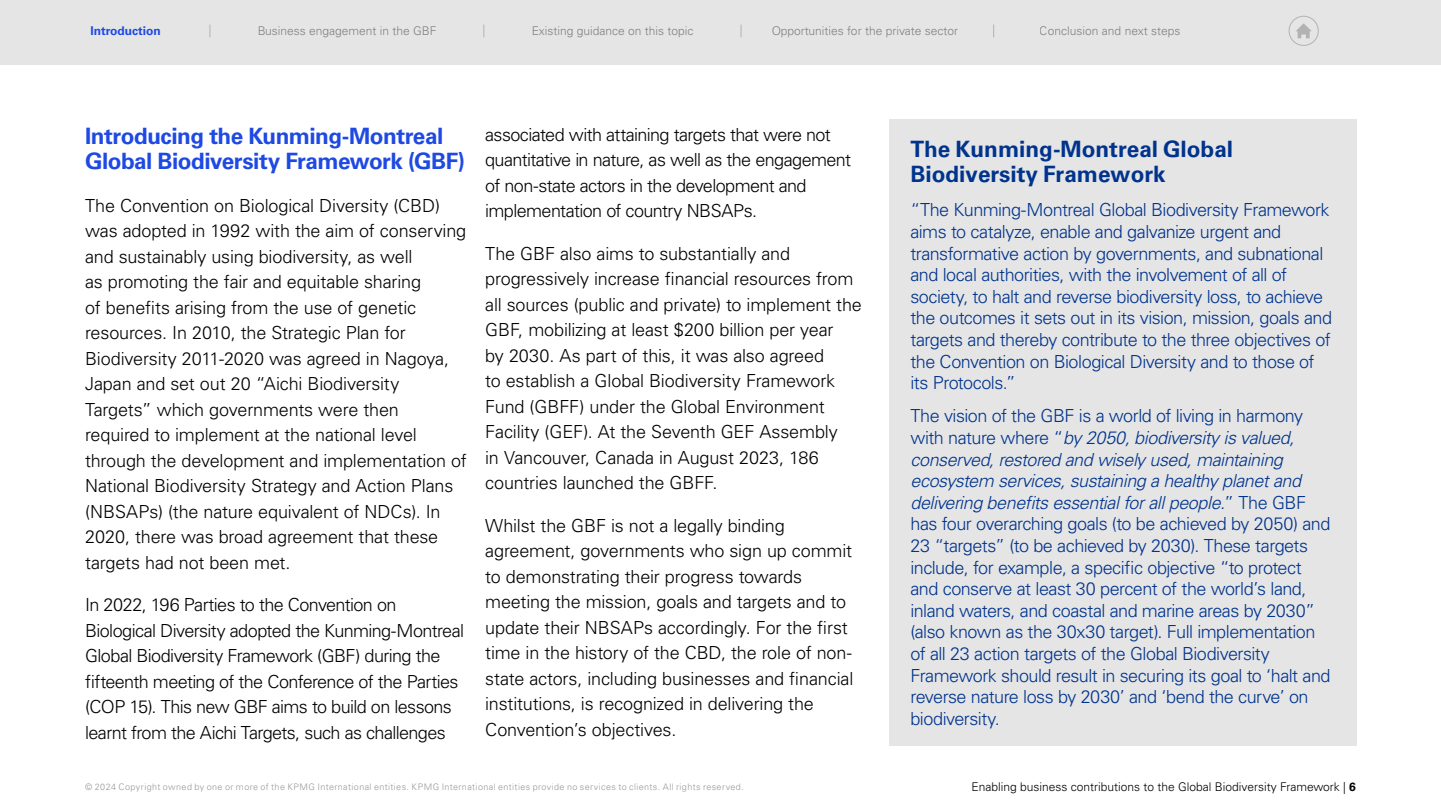
<style>
.page{position:relative;width:1441px;height:810px;background:#fff}
.page>*{position:absolute;margin:0;border:0;box-sizing:border-box;transform-origin:0 0}
.t1{font:700 22.5px/25.5px "Univers LT Std";letter-spacing:-.025em;color:#1e49e2}
.t2{font:700 22.5px/25.5px "Univers LT Std";color:#00338d}
.t3{font:300 18px/25.5px "Univers LT Std";letter-spacing:-.01em;color:#000}
.t4{font:300 18px/21.6px "Univers LT Std";letter-spacing:-.03em;color:#00338d}
.t5{font:300 18px/25.5px "Univers LT Std";letter-spacing:-.035em;color:#000}
.t6{font:300 12px "Univers LT Std";color:#666}
.t7{font:300 12px "Univers LT Std";color:#000}
.t8{font:700 12px "Univers LT Std";color:#1e49e2}
.t9{font:300 9px "Univers LT Std";letter-spacing:.045em;color:#989898}
.s1{font-style:italic}
.s2{font-weight:700}
</style>
<div class="page">
<div style="left:889px;top:119px;width:467px;height:627px;background:#e5e5e5"></div>
<div style="left:0;top:0;width:1440px;height:65px;background:#e5e5e5"></div>
<div style="left:1288px;top:16px;width:30px;height:30px;border:1px solid #b2b2b2;border-radius:50%"></div>
<svg style="left:1296px;top:23px;width:15px;height:15px"></svg>
<svg style="left:209px;top:25px;width:1px;height:12px"></svg>
<svg style="left:483px;top:25px;width:1px;height:12px"></svg>
<svg style="left:993px;top:25px;width:1px;height:12px"></svg>
<svg style="left:740px;top:25px;width:1px;height:12px"></svg>
<p class="t8" style="left:90px;top:24px;width:72px">Introduction</p>
<p class="t6" style="left:257px;top:24px;width:181px">Business engagement in the GBF</p>
<p class="t6" style="left:531px;top:24px;width:164px">Existing guidance on this topic</p>
<p class="t6" style="left:771px;top:24px;width:188px">Opportunities for the private sector</p>
<p class="t6" style="left:1039px;top:24px;width:142px">Conclusion and next steps</p>
<p class="t1" style="left:85px;top:123px;width:381px">Introducing the Kunming-Montreal<br>Global Biodiversity Framework (GBF)</p>
<p class="t3" style="left:85px;top:193px;width:383px">The Convention on Biological Diversity (CBD) was adopted in 1992 with the aim of conserving and sustainably using biodiversity, as well<br>as promoting the fair and equitable sharing<br>of benefits arising from the use of genetic resources. In 2010, the Strategic Plan for Biodiversity 2011-2020 was agreed in Nagoya, Japan and set out 20 “Aichi Biodiversity Targets” which governments were then required to implement at the national level through the development and implementation of National Biodiversity Strategy and Action Plans (NBSAPs) (the nature equivalent of NDCs). In 2020, there was broad agreement that these targets had not been met.</p>
<p class="t5" style="left:85px;top:592px;width:380px">In 2022, 196 Parties to the Convention on Biological Diversity adopted the Kunming-Montreal Global Biodiversity Framework (GBF) during the fifteenth meeting of the Conference of the Parties (COP 15). This new GBF aims to build on lessons learnt from the Aichi Targets, such as challenges</p>
<p class="t5" style="left:485px;top:122px;width:367px">associated with attaining targets that were not quantitative in nature, as well as the engagement of non-state actors in the development and implementation of country NBSAPs.</p>
<p class="t3" style="left:485px;top:241px;width:378px">The GBF also aims to substantially and progressively increase financial resources from all sources (public and private) to implement the GBF, mobilizing at least $200 billion per year<br>by 2030. As part of this, it was also agreed<br>to establish a Global Biodiversity Framework Fund (GBFF) under the Global Environment Facility (GEF). At the Seventh GEF Assembly<br>in Vancouver, Canada in August 2023, 186 countries launched the GBFF.</p>
<p class="t3" style="left:485px;top:513px;width:369px">Whilst the GBF is not a legally binding agreement, governments who sign up commit to demonstrating their progress towards meeting the mission, goals and targets and to update their NBSAPs accordingly. For the first time in the history of the CBD, the role of non&shy;state actors, including businesses and financial institutions, is recognized in delivering the Convention’s objectives.</p>
<p class="t2" style="left:910px;top:136px;width:324px">The Kunming-Montreal Global<br>Biodiversity Framework</p>
<p class="t4" style="left:910px;top:199px;width:423px">“The Kunming-Montreal Global Biodiversity Framework aims to catalyze, enable and galvanize urgent and transformative action by governments, and subnational and local authorities, with the involvement of all of society, to halt and reverse biodiversity loss, to achieve the outcomes it sets out in its vision, mission, goals and targets and thereby contribute to the three objectives of the Convention on Biological Diversity and to those of its Protocols.”</p>
<p class="t4" style="left:910px;top:405px;width:421px">The vision of the GBF is a world of living in harmony with nature where “<span class="s1">by 2050, biodiversity is valued, conserved, restored and wisely used, maintaining ecosystem services, sustaining a healthy planet and delivering benefits essential for all people.</span>” The GBF has four overarching goals (to be achieved by 2050) and 23 “targets” (to be achieved by 2030). These targets include, for example, a specific objective “to protect and conserve at least 30 percent of the world’s land, inland waters, and coastal and marine areas by 2030” (also known as the 30x30 target). Full implementation of all 23 action targets of the Global Biodiversity Framework should result in securing its goal to ‘halt and reverse nature loss by 2030’ and ‘bend the curve’ on biodiversity.</p>
<p class="t9" style="left:85px;top:781px;width:660px">© 2024 Copyright owned by one or more of the KPMG International entities. KPMG International entities provide no services to clients. All rights reserved.</p>
<p class="t7" style="left:971px;top:779px;width:386px">Enabling business contributions to the Global Biodiversity Framework | <span class="s2">6</span></p>
</div>
